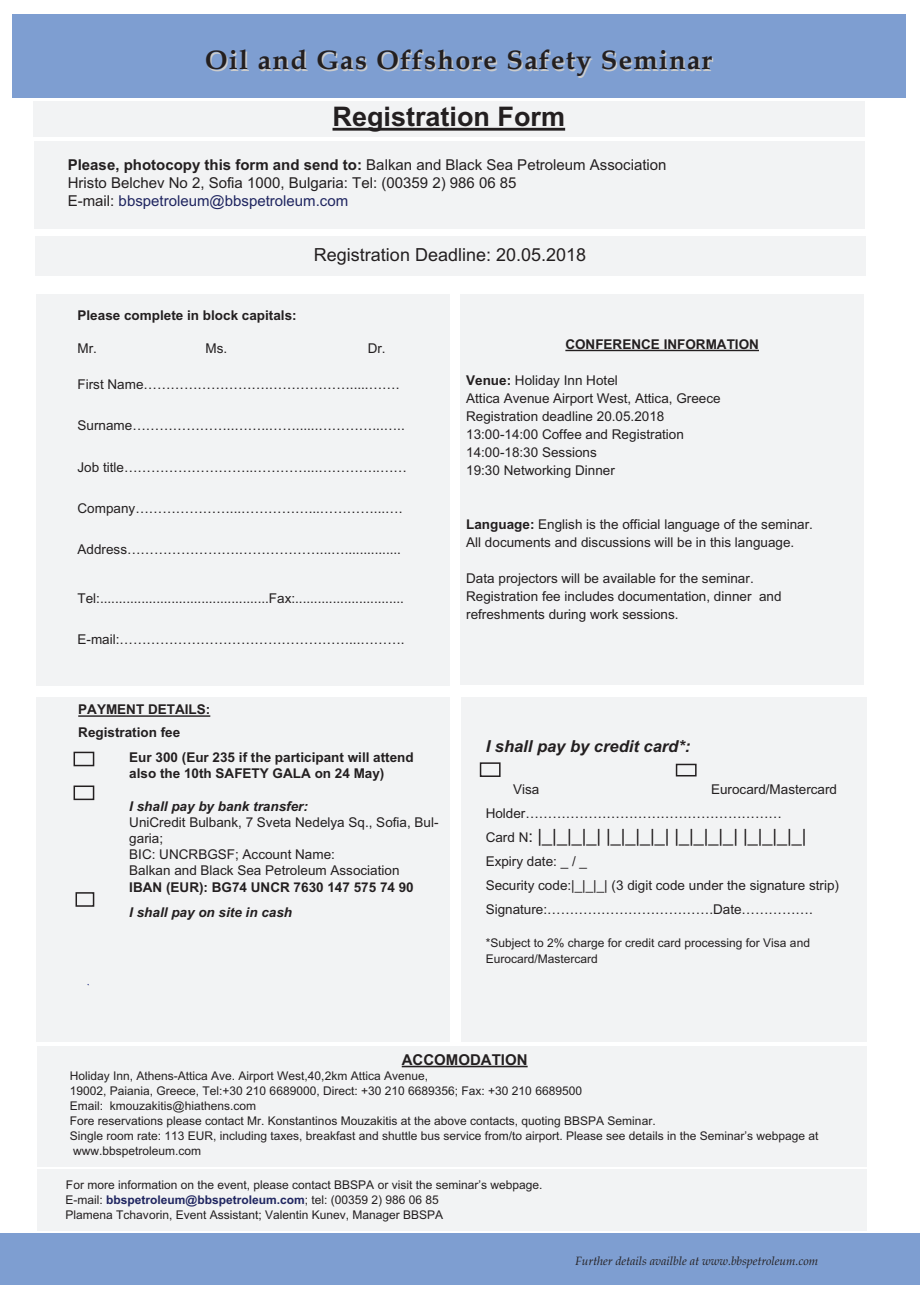
<style>
.page{position:relative;width:920px;height:1289px;background:#fff}
.page>*{position:absolute;margin:0;border:0;box-sizing:border-box;transform-origin:0 0}
.t1{font:700 27px "Book Antiqua";letter-spacing:.05em;color:#231f20}
.t2{font:700 27px "Arial";color:#231f20}
.t3{font:18px "Arial";color:#231f20}
.t4{font:italic 700 16.5px "Arial";color:#231f20}
.t5{font:15px/18px "Arial";color:#231f20}
.t6{font:700 15px "Arial";color:#231f20}
.t7{font:13.5px/18px "Arial";color:#231f20}
.t8{font:700 13.5px/22.2px "Arial";color:#231f20}
.t9{font:italic 700 13.5px "Arial";color:#231f20}
.t10{font:12px/15px "Arial";color:#231f20}
.t11{font:italic 12px "Book Antiqua";color:#231f20}
.t12{font:10.5px "Arial";color:#2a378f}
.s1{font-weight:700}
.s2{color:#1f2560}
.s3{font-size:13.5px}
.s4{font-size:16.5px}
.s5{font-weight:700;color:#1f2560}
</style>
<div class="page">
<div style="left:460px;top:294px;width:404px;height:391px;background:#f2f3f4"></div>
<hr style="left:565px;top:350px;width:194px;height:1px;background:#231f20">
<div style="left:461px;top:697px;width:405px;height:344px;background:#f2f3f4"></div>
<div style="left:33px;top:102px;width:831px;height:35px;background:#f2f3f4"></div>
<hr style="left:332px;top:128px;width:233px;height:3px;background:#231f20">
<div style="left:34px;top:141px;width:830px;height:88px;background:#f2f3f4"></div>
<div style="left:36px;top:294px;width:413px;height:391px;background:#f2f3f4"></div>
<div style="left:37px;top:697px;width:413px;height:344px;background:#f2f3f4"></div>
<hr style="left:78px;top:715px;width:132px;height:2px;background:#231f20">
<div style="left:37px;top:1169px;width:829px;height:62px;background:#f2f3f4"></div>
<div style="left:480px;top:762px;width:20px;height:15px;border:2px solid #231f20"></div>
<div style="left:675px;top:763px;width:21px;height:13px;border:2px solid #231f20"></div>
<div style="left:13px;top:15px;width:893px;height:83px;background:#7e9ed1"></div>
<div style="left:74px;top:785px;width:20px;height:15px;border:2px solid #231f20"></div>
<div style="left:0;top:1233px;width:920px;height:52px;background:#7e9ed1"></div>
<div style="left:74px;top:751px;width:20px;height:15px;border:2px solid #231f20"></div>
<div style="left:37px;top:1046px;width:829px;height:121px;background:#f2f3f4"></div>
<hr style="left:402px;top:1065px;width:125px;height:2px;background:#231f20">
<div style="left:35px;top:236px;width:830px;height:40px;background:#f2f3f4"></div>
<div style="left:75px;top:892px;width:19px;height:14px;border:2px solid #231f20"></div>
<h1 class="t1" style="left:205px;top:44px;width:509px">Oil and Gas Offshore Safety Seminar</h1>
<h1 class="t2" style="left:332px;top:101px;width:234px">Registration Form</h1>
<p class="t5" style="left:68px;top:156px;width:600px"><span class="s1">Please, photocopy this form and send to:</span> Balkan and Black Sea Petroleum Association<br>Hristo Belchev No 2, Sofia 1000, Bulgaria: Tel: (00359 2) 986 06 85<br>E-mail: <span class="s2">bbspetroleum@bbspetroleum.com</span></p>
<h2 class="t3" style="left:314px;top:244px;width:274px">Registration Deadline: 20.05.2018</h2>
<p class="t8" style="left:78px;top:304px;width:221px">Please complete in block capitals:</p>
<p class="t7" style="left:78px;top:339px;width:21px">Mr.</p>
<p class="t7" style="left:206px;top:339px;width:23px">Ms.</p>
<p class="t7" style="left:368px;top:339px;width:19px">Dr.</p>
<p class="t7" style="left:78px;top:375px;width:323px">First Name……………………….……………….....…….</p>
<p class="t7" style="left:78px;top:416px;width:329px">Surname…………………..……..……......…………...…..</p>
<p class="t7" style="left:78px;top:458px;width:331px">Job title………………………..…………...…………..……</p>
<p class="t7" style="left:78px;top:499px;width:326px">Company…………………...……………...…………...….</p>
<p class="t7" style="left:78px;top:541px;width:325px">Address…………………….………………...…...............</p>
<p class="t7" style="left:78px;top:589px;width:328px">Tel:.............................................Fax:.............................</p>
<p class="t7" style="left:78px;top:631px;width:329px">E-mail:……………………………………………...……….</p>
<p class="t8" style="left:78px;top:698px;width:134px">PAYMENT DETAILS:<br>Registration fee</p>
<p class="t8" style="left:129px;top:749px;width:286px;line-height:16.2px">Eur 300 (Eur 235 if the participant will attend also the 10th SAFETY GALA on 24 May)</p>
<p class="t9" style="left:129px;top:798px;width:180px">I shall pay by bank transfer:</p>
<p class="t7" style="left:129px;top:814px;width:311px;line-height:16.2px">UniCredit Bulbank, 7 Sveta Nedelya Sq., Sofia, Bul&shy;garia;<br>BIC: UNCRBGSF; Account Name:<br>Balkan and Black Sea Petroleum Association</p>
<p class="t8" style="left:129px;top:875px;width:286px">IBAN (EUR): BG74 UNCR 7630 147 575 74 90</p>
<p class="t9" style="left:129px;top:904px;width:164px">I shall pay on site in cash</p>
<p class="t12" style="left:87px;top:975px;width:4px">.</p>
<p class="t8" style="left:565px;top:333px;width:195px">CONFERENCE INFORMATION</p>
<p class="t7" style="left:466px;top:371px;width:256px"><span class="s1">Venue:</span> Holiday Inn Hotel<br>Attica Avenue Airport West, Attica, Greece<br>Registration deadline 20.05.2018<br>13:00-14:00 Coffee and Registration<br>14:00-18:30 Sessions<br>19:30 Networking Dinner</p>
<p class="t7" style="left:466px;top:515px;width:348px"><span class="s1">Language:</span> English is the official language of the seminar.<br>All documents and discussions will be in this language.</p>
<p class="t7" style="left:466px;top:569px;width:317px">Data projectors will be available for the seminar.<br>Registration fee includes documentation, dinner and refreshments during work sessions.</p>
<p class="t4" style="left:485px;top:736px;width:206px">I shall pay by credit card*:</p>
<p class="t7" style="left:513px;top:780px;width:28px">Visa</p>
<p class="t7" style="left:485px;top:777px;width:353px;line-height:24px;text-indent:225px">Eurocard/Mastercard<br>Holder…………………………………………………</p>
<h2 class="t3" style="left:485px;top:825px;width:322px"><span class="s3">Card N</span><span class="s4">:</span> |_|_|_|_| |_|_|_|_| |_|_|_|_| |_|_|_|_|</h2>
<p class="t7" style="left:485px;top:849px;width:355px;line-height:24px">Expiry date: _ / _<br>Security code:|_|_|_| (3 digit code under the signature strip)<br>Signature:……………………………….Date…………….</p>
<p class="t10" style="left:485px;top:934px;width:326px;line-height:16.5px">*Subject to 2% charge for credit card processing for Visa and<br>Eurocard/Mastercard</p>
<p class="t6" style="left:402px;top:1050px;width:127px">ACCOMODATION</p>
<p class="t10" style="left:70px;top:1068px;width:750px">Holiday Inn, Athens-Attica Ave. Airport West,40,2km Attica Avenue,<br>19002, Paiania, Greece, Tel:+30 210 6689000, Direct: +30 210 6689356; Fax: +30 210 6689500<br>Email: kmouzakitis@hiathens.com<br>Fore reservations please contact Mr. Konstantinos Mouzakitis at the above contacts, quoting BBSPA Seminar.<br>Single room rate: 113 EUR, including taxes, breakfast and shuttle bus service from/to airport. Please see details in the Seminar’s webpage at www.bbspetroleum.com</p>
<p class="t10" style="left:66px;top:1177px;width:478px">For more information on the event, please contact BBSPA or visit the seminar’s webpage.<br>E-mail: <span class="s5">bbspetroleum@bbspetroleum.com</span>; tel: (00359 2) 986 06 85<br>Plamena Tchavorin, Event Assistant; Valentin Kunev, Manager BBSPA</p>
<p class="t11" style="left:575px;top:1254px;width:244px">Further details availble at www.bbspetroleum.com</p>
</div>
